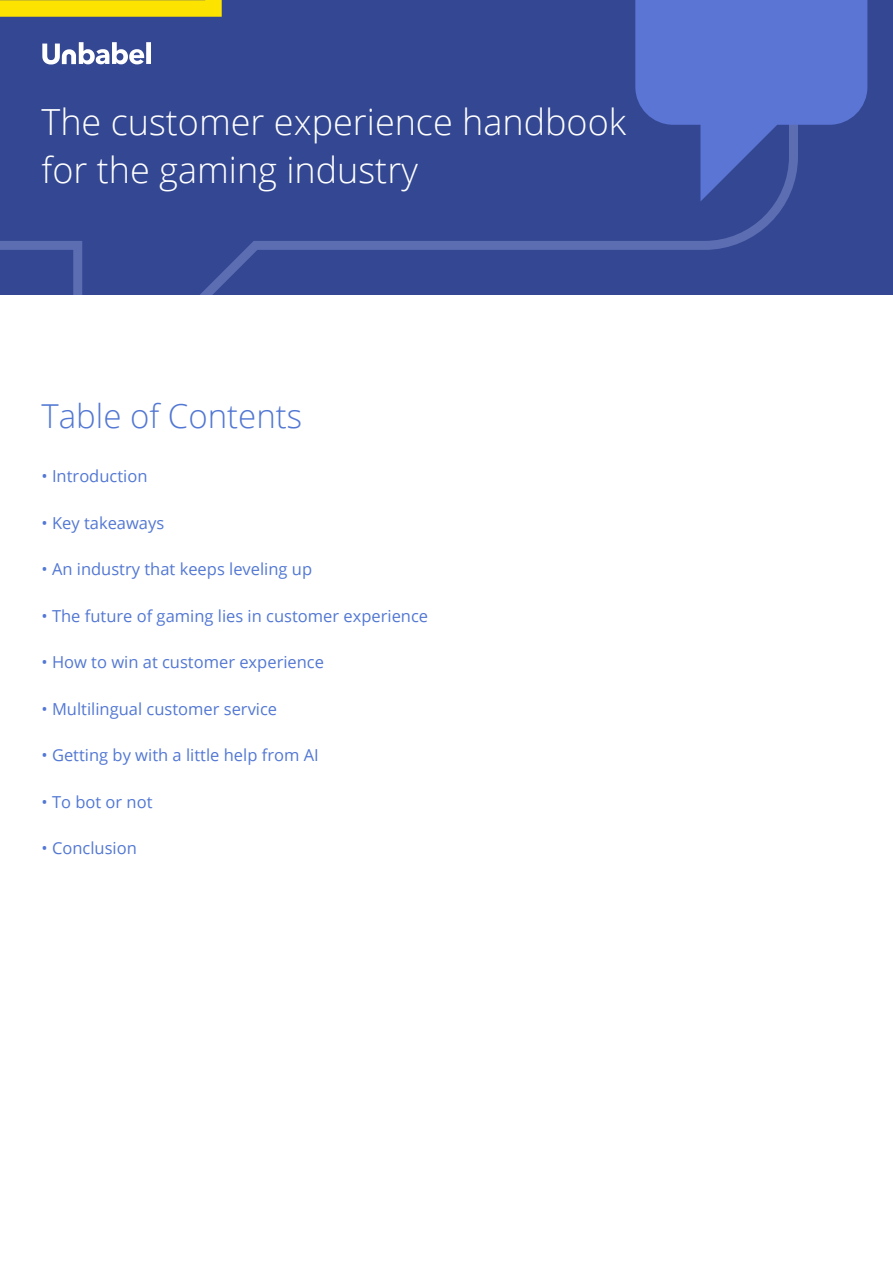
<style>
.page{position:relative;width:893px;height:1263px;background:#fff}
.page>*{position:absolute;margin:0;border:0;box-sizing:border-box;transform-origin:0 0}
.t1{font:300 36px/48px "Open Sans";color:#fff}
.t2{font:300 33px "Open Sans";color:#5378d3}
.t3{font:16.5px "Open Sans";color:#5378d3}
</style>
<div class="page">
<div style="left:0;top:0;width:893px;height:294px;background:#334792"></div>
<svg style="left:0;top:55px;width:787px;height:239px"></svg>
<svg style="left:635px;top:0;width:232px;height:201px;fill:#5b75d5"></svg>
<div style="left:146px;top:42px;width:5px;height:22px;background:#fff"></div>
<svg style="left:42px;top:42px;width:102px;height:23px"></svg>
<svg style="left:0;top:0;width:222px;height:17px;background:#f7de04"></svg>
<h1 class="t1" style="left:42px;top:97px;width:586px">The customer experience handbook for the gaming industry</h1>
<h2 class="t2" style="left:42px;top:393px;width:262px">Table of Contents</h2>
<p class="t3" style="left:42px;top:464px;width:107px">• Introduction</p>
<p class="t3" style="left:42px;top:511px;width:124px">• Key takeaways</p>
<p class="t3" style="left:42px;top:557px;width:272px">• An industry that keeps leveling up</p>
<p class="t3" style="left:42px;top:604px;width:388px">• The future of gaming lies in customer experience</p>
<p class="t3" style="left:42px;top:650px;width:284px">• How to win at customer experience</p>
<p class="t3" style="left:42px;top:697px;width:237px">• Multilingual customer service</p>
<p class="t3" style="left:42px;top:743px;width:279px">• Getting by with a little help from AI</p>
<p class="t3" style="left:42px;top:790px;width:112px">• To bot or not</p>
<p class="t3" style="left:42px;top:836px;width:97px">• Conclusion</p>
</div>
